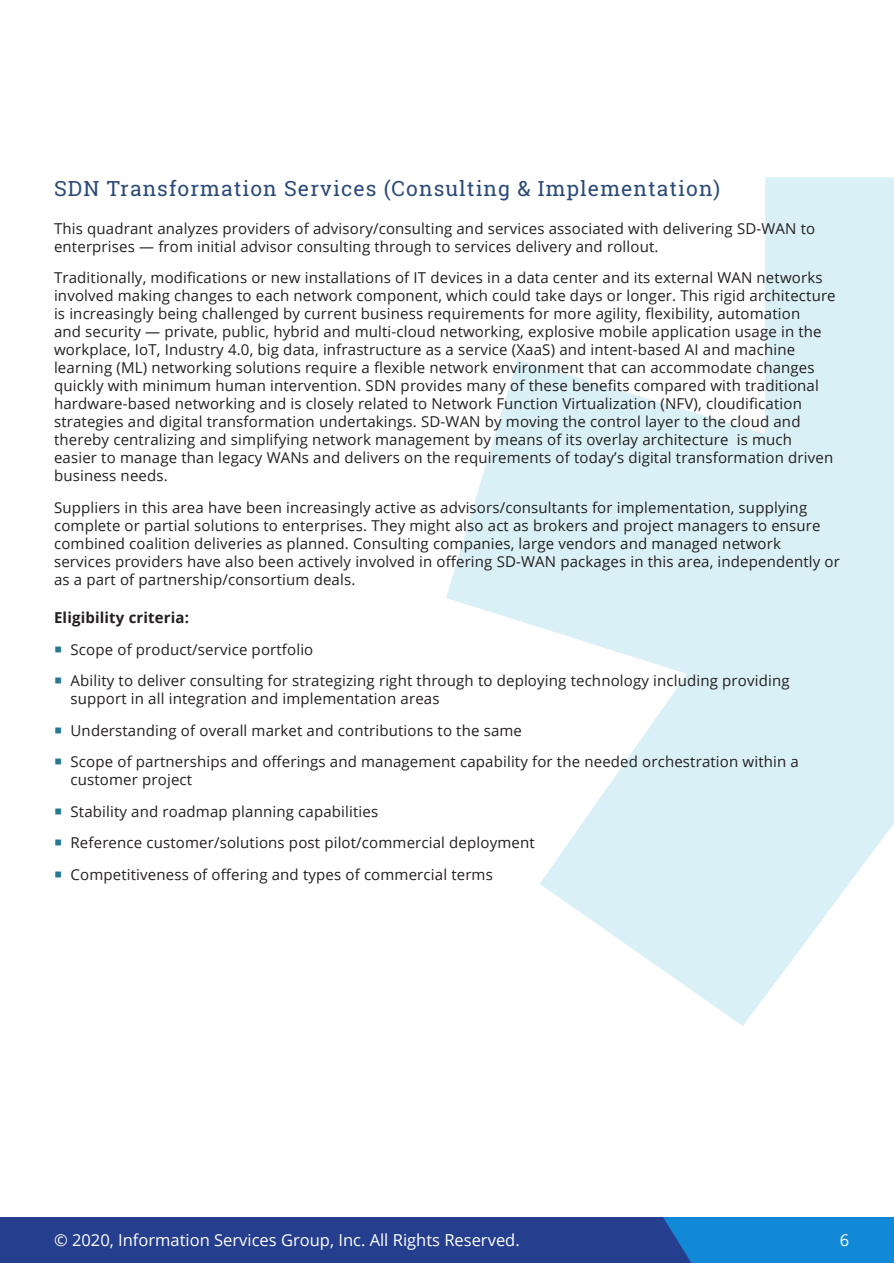
<style>
.page{position:relative;width:894px;height:1263px;background:#fff}
.page>*{position:absolute;margin:0;border:0;box-sizing:border-box;transform-origin:0 0}
.Body_Copy{font:21px "Roboto Slab";letter-spacing:.05em;color:#2b4a79}
.t1{font:16.5px "Open Sans";color:#fff}
.Body_Copy-2{font:15px/18px "Open Sans";letter-spacing:.01em;color:#231f20}
.Body_Copy-3{font:700 15px "Open Sans";letter-spacing:.01em;color:#231f20}
</style>
<div class="page">
<div style="left:0;top:1217px;width:893px;height:46px;background:#253f8e"></div>
<div style="left:663px;top:1217px;width:230px;height:46px;background:#1289d7"></div>
<svg style="left:446px;top:177px;width:447px;height:849px;fill:#d9f0f6"></svg>
<p class="Body_Copy" style="left:54px;top:174px;width:667px">SDN Transformation Services (Consulting &amp; Implementation)</p>
<p class="Body_Copy-2" style="left:54px;top:219px;width:762px">This quadrant analyzes providers of advisory/consulting and services associated with delivering SD-WAN to enterprises ― from initial advisor consulting through to services delivery and rollout.</p>
<p class="Body_Copy-2" style="left:54px;top:268px;width:782px">Traditionally, modifications or new installations of IT devices in a data center and its external WAN networks involved making changes to each network component, which could take days or longer. This rigid architecture is increasingly being challenged by current business requirements for more agility, flexibility, automation<br>and security ― private, public, hybrid and multi-cloud networking, explosive mobile application usage in the workplace, IoT, Industry 4.0, big data, infrastructure as a service (XaaS) and intent-based AI and machine learning (ML) networking solutions require a flexible network environment that can accommodate changes quickly with minimum human intervention. SDN provides many of these benefits compared with traditional hardware-based networking and is closely related to Network Function Virtualization (NFV), cloudification strategies and digital transformation undertakings. SD-WAN by moving the control layer to the cloud and thereby centralizing and simplifying network management by means of its overlay architecture is much easier to manage than legacy WANs and delivers on the requirements of today’s digital transformation driven business needs.</p>
<p class="Body_Copy-2" style="left:54px;top:498px;width:787px">Suppliers in this area have been increasingly active as advisors/consultants for implementation, supplying complete or partial solutions to enterprises. They might also act as brokers and project managers to ensure combined coalition deliveries as planned. Consulting companies, large vendors and managed network services providers have also been actively involved in offering SD-WAN packages in this area, independently or as a part of partnership/consortium deals.</p>
<p class="Body_Copy-3" style="left:54px;top:607px;width:136px">Eligibility criteria:</p>
<p class="Body_Copy-2" style="left:70px;top:640px;width:244px">Scope of product/service portfolio</p>
<p class="Body_Copy-2" style="left:70px;top:671px;width:720px">Ability to deliver consulting for strategizing right through to deploying technology including providing support in all integration and implementation areas</p>
<p class="Body_Copy-2" style="left:70px;top:721px;width:453px">Understanding of overall market and contributions to the same</p>
<p class="Body_Copy-2" style="left:70px;top:752px;width:729px">Scope of partnerships and offerings and management capability for the needed orchestration within a customer project</p>
<p class="Body_Copy-2" style="left:70px;top:802px;width:309px">Stability and roadmap planning capabilities</p>
<p class="Body_Copy-2" style="left:70px;top:833px;width:465px">Reference customer/solutions post pilot/commercial deployment</p>
<p class="Body_Copy-2" style="left:70px;top:865px;width:423px">Competitiveness of offering and types of commercial terms</p>
<p class="t1" style="left:54px;top:1229px;width:467px">© 2020, Information Services Group, Inc. All Rights Reserved.</p>
<p class="t1" style="left:839px;top:1229px;width:11px">6</p>
</div>
